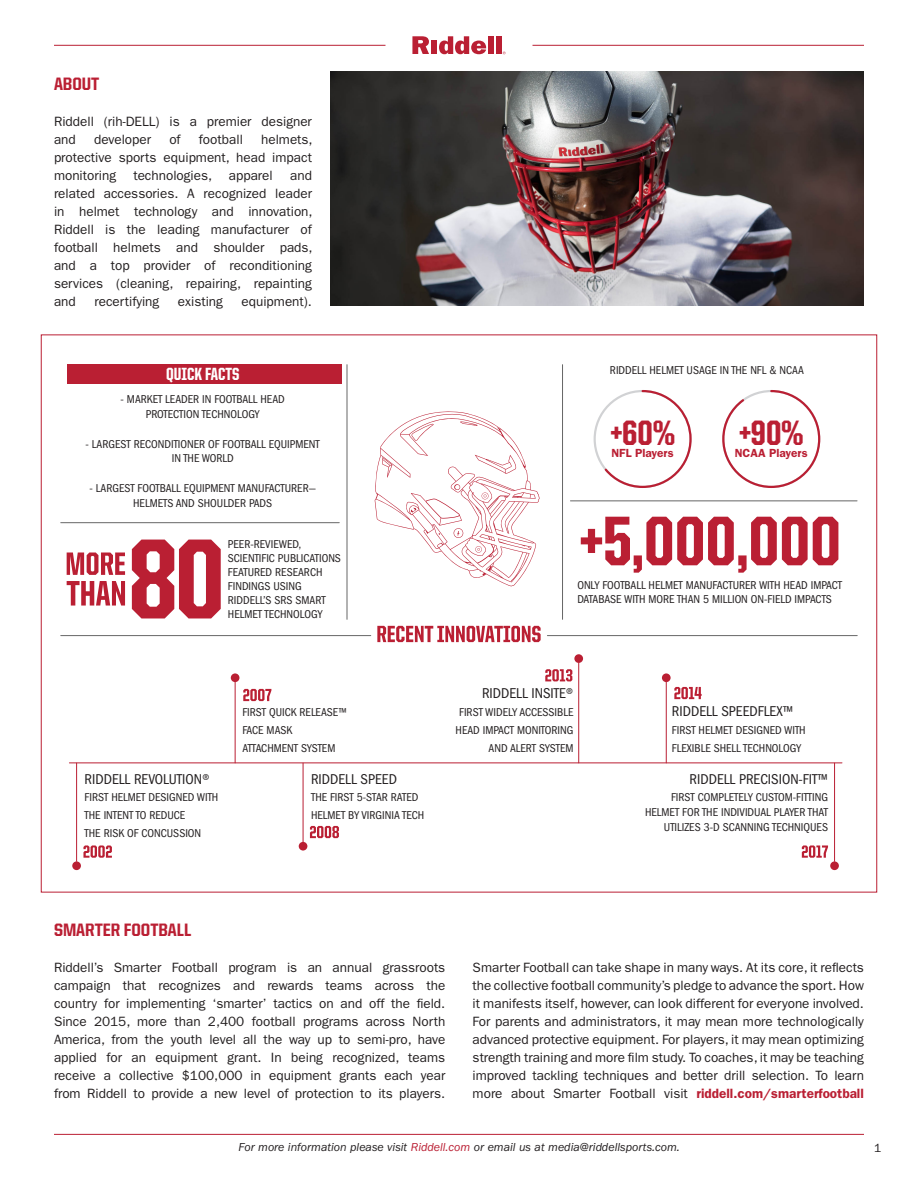
<style>
.page{position:relative;width:918px;height:1188px;background:#fff}
.page>*{position:absolute;margin:0;border:0;box-sizing:border-box;transform-origin:0 0}
.t1{font:800 35.4px "United Sans Cond";color:#ba1f33}
.t2{font:800 18px "United Sans Semi Cond";color:#ba1f33}
.t3{font:800 17.7px "United Sans Cond";color:#fff}
.t4{font:condensed 14.7px "ITC Franklin Gothic Std";color:#231f20}
.t5{font:13.5px/18px "ITC Franklin Gothic Std";color:#231f20;text-align:justify}
.t6{font:italic 12px "ITC Franklin Gothic Std";color:#231f20}
.t7{font:12px "ITC Franklin Gothic Std";color:#231f20}
.t8{font:condensed 11.85px/17.7px "ITC Franklin Gothic Std";color:#231f20}
.t9{font:600 11.85px "ITC Franklin Gothic Std";color:#ba1f33}
.s1{font-weight:600;color:#ba1f33}
.s2{color:#ba1f33}
</style>
<div class="page">
<svg style="left:412px;top:36px;width:17px;height:18px"></svg>
<div style="left:431px;top:41px;width:6px;height:13px;background:#ba1f33"></div>
<svg style="left:439px;top:36px;width:47px;height:18px"></svg>
<div style="left:488px;top:36px;width:6px;height:18px;background:#ba1f33"></div>
<div style="left:496px;top:36px;width:6px;height:18px;background:#ba1f33"></div>
<hr style="left:54px;top:45px;width:332px;height:1px;background:#ba1f33">
<hr style="left:532px;top:45px;width:332px;height:1px;background:#ba1f33">
<svg style="left:132px;top:540px;width:89px;height:78px"></svg>
<svg style="left:67px;top:553px;width:58px;height:22px"></svg>
<svg style="left:67px;top:581px;width:58px;height:25px"></svg>
<svg style="left:581px;top:517px;width:257px;height:56px"></svg>
<div style="left:67px;top:365px;width:275px;height:19px;background:#ba1f33"></div>
<hr style="left:570px;top:500px;width:287px;height:1px;background:#666">
<hr style="left:61px;top:522px;width:278px;height:1px;background:#666">
<hr style="left:347px;top:365px;width:1px;height:254px;background:#666">
<hr style="left:562px;top:365px;width:1px;height:254px;background:#666">
<hr style="left:61px;top:635px;width:310px;height:1px;background:#666">
<hr style="left:547px;top:635px;width:310px;height:1px;background:#666">
<svg style="left:603px;top:390px;width:89px;height:98px"></svg>
<svg style="left:722px;top:390px;width:99px;height:98px"></svg>
<svg style="left:375px;top:411px;width:165px;height:175px"></svg>
<hr style="left:69px;top:763px;width:773px;height:1px;background:#ba1f33">
<svg style="left:243px;top:689px;width:28px;height:12px"></svg>
<svg style="left:310px;top:826px;width:29px;height:12px"></svg>
<svg style="left:545px;top:669px;width:27px;height:12px"></svg>
<svg style="left:674px;top:687px;width:28px;height:12px"></svg>
<svg style="left:802px;top:845px;width:26px;height:13px"></svg>
<div style="left:231px;top:673px;width:8px;height:9px;background:#ba1f33;border-radius:50%"></div>
<hr style="left:235px;top:682px;width:1px;height:81px;background:#ba1f33">
<div style="left:574px;top:654px;width:9px;height:9px;background:#ba1f33;border-radius:50%"></div>
<hr style="left:578px;top:663px;width:1px;height:100px;background:#ba1f33">
<div style="left:662px;top:673px;width:9px;height:9px;background:#ba1f33;border-radius:50%"></div>
<hr style="left:666px;top:682px;width:1px;height:81px;background:#ba1f33">
<div style="left:830px;top:861px;width:9px;height:9px;background:#ba1f33;border-radius:50%"></div>
<hr style="left:834px;top:763px;width:1px;height:98px;background:#ba1f33">
<div style="left:299px;top:842px;width:8px;height:9px;background:#ba1f33;border-radius:50%"></div>
<hr style="left:303px;top:763px;width:1px;height:79px;background:#ba1f33">
<svg style="left:83px;top:845px;width:29px;height:13px"></svg>
<div style="left:72px;top:861px;width:9px;height:9px;background:#ba1f33;border-radius:50%"></div>
<hr style="left:76px;top:763px;width:1px;height:98px;background:#ba1f33">
<svg style="left:377px;top:626px;width:164px;height:16px"></svg>
<hr style="left:54px;top:1134px;width:810px;height:1px;background:#ba1f33">
<img style="left:330px;top:72px;width:534px;height:234px">
<p class="t2" style="left:54px;top:74px;width:47px">ABOUT</p>
<p class="t5" style="left:54px;top:113px;width:259px">Riddell (rih-DELL) is a premier designer and</p>
<p class="t5" style="left:94px;top:131px;width:59px">developer</p>
<p class="t5" style="left:169px;top:131px;width:13px">of</p>
<p class="t5" style="left:199px;top:131px;width:46px">football</p>
<p class="t5" style="left:54px;top:131px;width:260px;text-indent:207px">helmets, protective sports equipment, head impact monitoring</p>
<p class="t5" style="left:54px;top:167px;width:260px;text-indent:236px">and related accessories. A recognized leader in helmet technology and innovation, Riddell is the leading manufacturer of football helmets and shoulder pads, and a top provider of reconditioning services (cleaning, repairing, repainting and</p>
<p class="t5" style="left:133px;top:167px;width:141px">technologies, apparel</p>
<p class="t5" style="left:94px;top:293px;width:66px">recertifying</p>
<p class="t5" style="left:178px;top:293px;width:47px">existing</p>
<p class="t5" style="left:242px;top:293px;width:72px">equipment).</p>
<p class="t3" style="left:166px;top:365px;width:75px">QUICK FACTS</p>
<p class="t8" style="left:121px;top:392px;width:166px;line-height:14.7px;text-align:center">- MARKET LEADER IN FOOTBALL HEAD<br>PROTECTION TECHNOLOGY</p>
<p class="t8" style="left:86px;top:436px;width:236px;line-height:14.7px;text-align:center">- LARGEST RECONDITIONER OF FOOTBALL EQUIPMENT<br>IN THE WORLD</p>
<p class="t8" style="left:90px;top:481px;width:228px;line-height:14.7px;text-align:center">- LARGEST FOOTBALL EQUIPMENT MANUFACTURER—<br>HELMETS AND SHOULDER PADS</p>
<p class="t8" style="left:228px;top:537px;width:115px;line-height:14.1px">PEER-REVIEWED,<br>SCIENTIFIC PUBLICATIONS<br>FEATURED RESEARCH<br>FINDINGS USING<br>RIDDELL’S SRS SMART<br>HELMET TECHNOLOGY</p>
<p class="t4" style="left:85px;top:770px;width:126px">RIDDELL REVOLUTION®</p>
<p class="t8" style="left:85px;top:789px;width:135px">FIRST HELMET DESIGNED WITH<br>THE INTENT TO REDUCE<br>THE RISK OF CONCUSSION</p>
<p class="t8" style="left:242px;top:704px;width:106px">FIRST QUICK RELEASE™<br>FACE MASK<br>ATTACHMENT SYSTEM</p>
<p class="t4" style="left:311px;top:770px;width:87px">RIDDELL SPEED</p>
<p class="t8" style="left:311px;top:789px;width:115px">THE FIRST 5-STAR RATED<br>HELMET BY VIRGINIA TECH</p>
<p class="t8" style="left:610px;top:362px;width:195px">RIDDELL HELMET USAGE IN THE NFL &amp; NCAA</p>
<p class="t1" style="left:611px;top:414px;width:66px">+60%</p>
<p class="t1" style="left:739px;top:414px;width:65px">+90%</p>
<p class="t9" style="left:612px;top:446px;width:64px">NFL Players</p>
<p class="t9" style="left:735px;top:446px;width:74px">NCAA Players</p>
<p class="t8" style="left:577px;top:578px;width:266px;line-height:14.7px">ONLY FOOTBALL HELMET MANUFACTURER WITH HEAD IMPACT<br>DATABASE WITH MORE THAN 5 MILLION ON-FIELD IMPACTS</p>
<p class="t4" style="left:482px;top:685px;width:93px">RIDDELL INSITE®</p>
<p class="t8" style="left:456px;top:704px;width:119px;text-align:right">FIRST WIDELY ACCESSIBLE<br>HEAD IMPACT MONITORING<br>AND ALERT SYSTEM</p>
<p class="t4" style="left:672px;top:703px;width:123px">RIDDELL SPEEDFLEX™</p>
<p class="t8" style="left:672px;top:721px;width:135px">FIRST HELMET DESIGNED WITH<br>FLEXIBLE SHELL TECHNOLOGY</p>
<p class="t4" style="left:690px;top:770px;width:140px">RIDDELL PRECISION-FIT™</p>
<p class="t8" style="left:645px;top:790px;width:184px;line-height:14.7px;text-align:right">FIRST COMPLETELY CUSTOM-FITTING<br>HELMET FOR THE INDIVIDUAL PLAYER THAT<br>UTILIZES 3-D SCANNING TECHNIQUES</p>
<p class="t2" style="left:54px;top:920px;width:139px">SMARTER FOOTBALL</p>
<p class="t5" style="left:54px;top:958px;width:393px">Riddell’s Smarter Football program is an annual grassroots campaign that recognizes and rewards teams across the country for implementing ‘smarter’ tactics on and off the field.<br>Since 2015, more than 2,400 football programs across North America, from the youth level all the way up to semi-pro, have applied for an equipment grant. In being recognized, teams receive a collective $100,000 in equipment grants each year from Riddell to provide a new level of protection to its players.</p>
<p class="t5" style="left:473px;top:958px;width:393px">Smarter Football can take shape in many ways. At its core, it reflects the collective football community’s pledge to advance the sport. How it manifests itself, however, can look different for everyone involved.<br>For parents and administrators, it may mean more technologically advanced protective equipment. For players, it may mean optimizing strength training and more film study. To coaches, it may be teaching improved tackling techniques and better drill selection. To learn more about Smarter Football visit <span class="s1">riddell.com/smarterfootball</span></p>
<p class="t6" style="left:239px;top:1141px;width:443px">For more information please visit <span class="s2">Riddell.com</span> or email us at media@riddellsports.com.</p>
<p class="t7" style="left:874px;top:1141px;width:9px">1</p>
</div>
